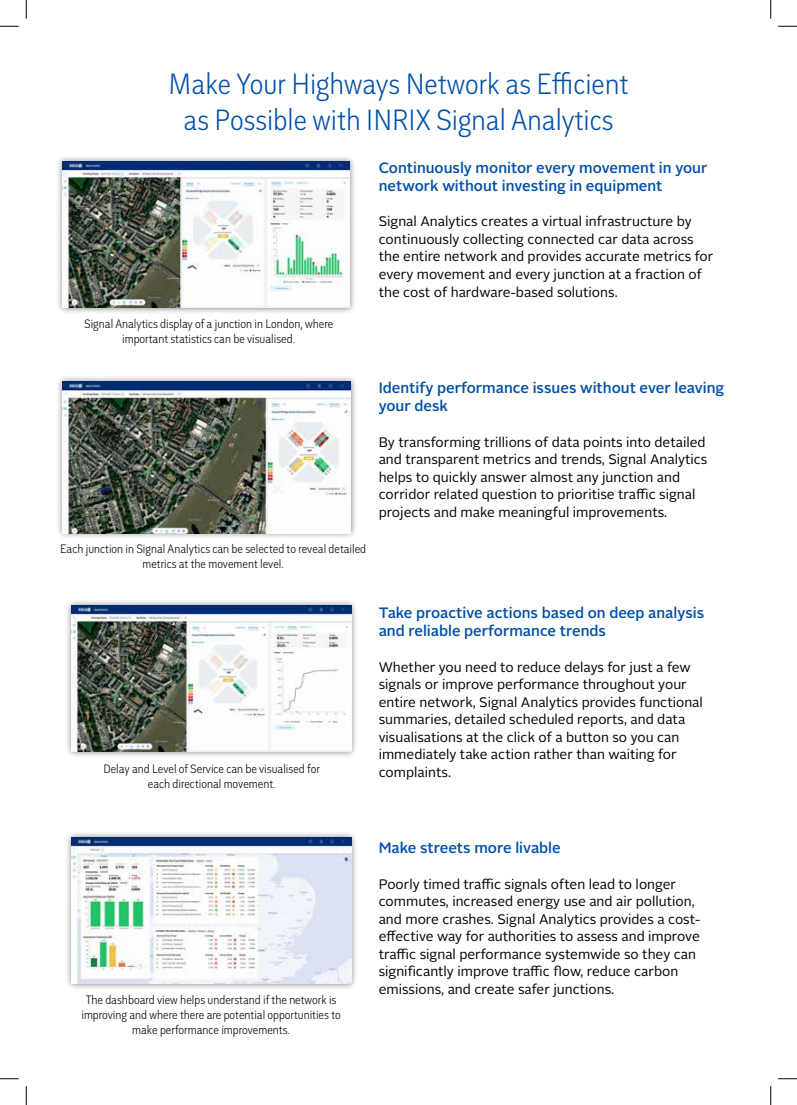
<style>
.page{position:relative;width:797px;height:1105px;background:#fff}
.page>*{position:absolute;margin:0;border:0;box-sizing:border-box;transform-origin:0 0}
.t1{font:300 condensed 30px/36px "Trilogy Sans";color:#004ea8;text-align:center}
.t2{font:500 15px/18px "Alright Sans";color:#004ea8}
.t3{font:13.75px/17.5px "Alright Sans";color:#000}
.t4{font:300 condensed 12.5px/15px "Trilogy Sans";color:#000;text-align:center}
</style>
<div class="page">
<div style="left:56px;top:154px;width:301px;height:161px;background:#000;opacity:.5"></div>
<img style="left:63px;top:161px;width:287px;height:147px">
<div style="left:56px;top:375px;width:301px;height:165px;background:#000;opacity:.5"></div>
<img style="left:63px;top:382px;width:288px;height:151px">
<div style="left:65px;top:599px;width:293px;height:159px;background:#000;opacity:.5"></div>
<img style="left:72px;top:606px;width:279px;height:145px">
<div style="left:65px;top:830px;width:293px;height:161px;background:#000;opacity:.5"></div>
<img style="left:72px;top:837px;width:279px;height:147px">
<svg style="left:0;top:25px;width:19px;height:2px"></svg>
<svg style="left:778px;top:25px;width:19px;height:2px"></svg>
<svg style="left:0;top:1078px;width:19px;height:1px"></svg>
<svg style="left:778px;top:1078px;width:19px;height:1px"></svg>
<svg style="left:25px;top:0;width:2px;height:19px"></svg>
<svg style="left:25px;top:1086px;width:2px;height:19px"></svg>
<svg style="left:770px;top:0;width:1px;height:19px"></svg>
<svg style="left:770px;top:1086px;width:1px;height:19px"></svg>
<h1 class="t1" style="left:169px;top:66px;width:461px">Make Your Highways Network as Efficient as Possible with INRIX Signal Analytics</h1>
<p class="t4" style="left:84px;top:316px;width:251px">Signal Analytics display of a junction in London, where important statistics can be visualised.</p>
<p class="t2" style="left:378px;top:159px;width:330px">Continuously monitor every movement in your network without investing in equipment</p>
<p class="t3" style="left:378px;top:213px;width:336px">Signal Analytics creates a virtual infrastructure by continuously collecting connected car data across the entire network and provides accurate metrics for every movement and every junction at a fraction of the cost of hardware-based solutions.</p>
<p class="t4" style="left:60px;top:541px;width:308px">Each junction in Signal Analytics can be selected to reveal detailed metrics at the movement level.</p>
<p class="t2" style="left:378px;top:379px;width:347px">Identify performance issues without ever leaving your desk</p>
<p class="t3" style="left:378px;top:433px;width:330px">By transforming trillions of data points into detailed and transparent metrics and trends, Signal Analytics helps to quickly answer almost any junction and corridor related question to prioritise traffic signal projects and make meaningful improvements.</p>
<p class="t4" style="left:103px;top:761px;width:218px">Delay and Level of Service can be visualised for each directional movement.</p>
<p class="t2" style="left:378px;top:604px;width:327px">Take proactive actions based on deep analysis and reliable performance trends</p>
<p class="t3" style="left:378px;top:658px;width:326px">Whether you need to reduce delays for just a few signals or improve performance throughout your entire network, Signal Analytics provides functional summaries, detailed scheduled reports, and data visualisations at the click of a button so you can immediately take action rather than waiting for complaints.</p>
<p class="t4" style="left:81px;top:992px;width:261px">The dashboard view helps understand if the network is improving and where there are potential opportunities to make performance improvements.</p>
<p class="t2" style="left:378px;top:839px;width:184px">Make streets more livable</p>
<p class="t3" style="left:378px;top:875px;width:323px">Poorly timed traffic signals often lead to longer commutes, increased energy use and air pollution, and more crashes. Signal Analytics provides a cost&shy;effective way for authorities to assess and improve traffic signal performance systemwide so they can significantly improve traffic flow, reduce carbon emissions, and create safer junctions.</p>
</div>
